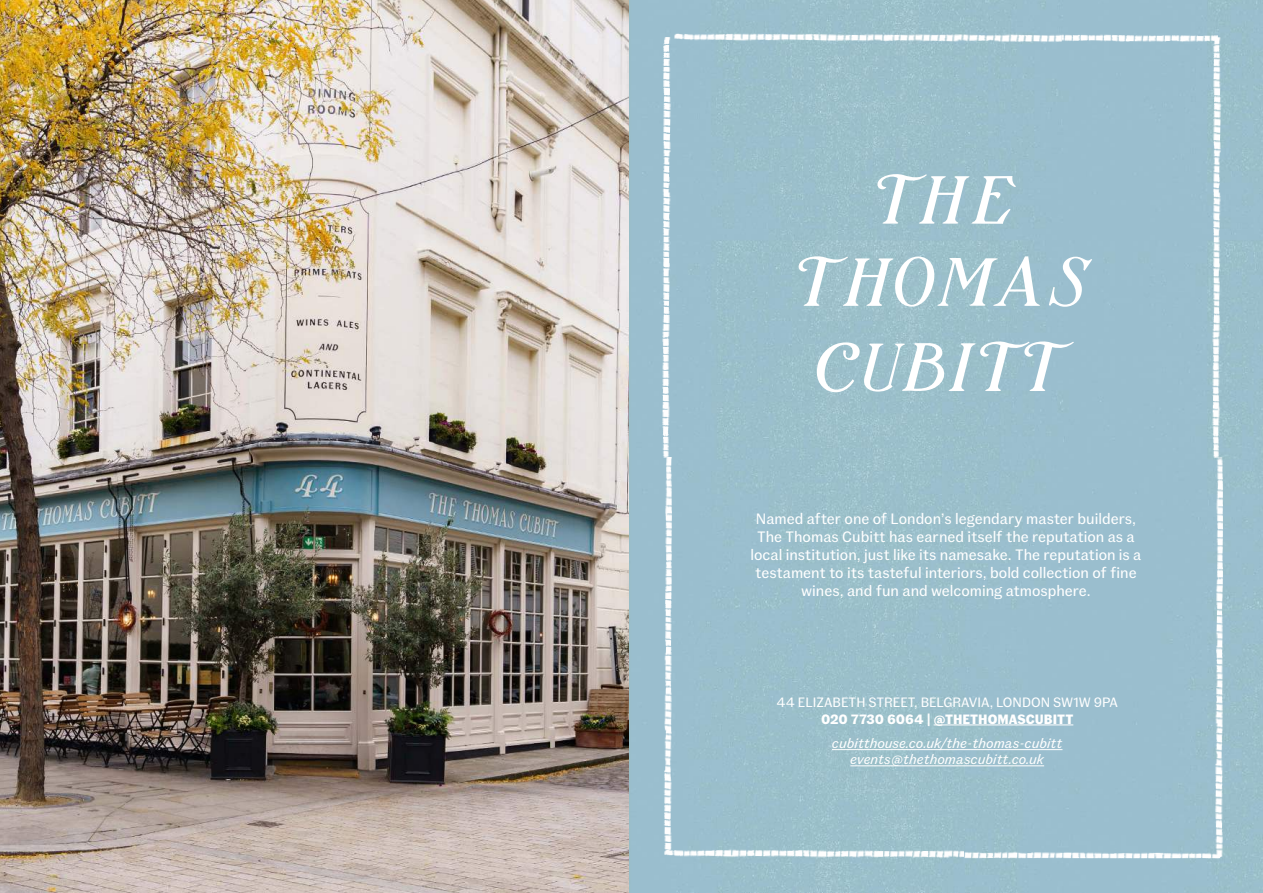
<style>
.page{position:relative;width:1263px;height:893px;background:#fff}
.page>*{position:absolute;margin:0;border:0;box-sizing:border-box;transform-origin:0 0}
.t1{font:15px/18px "Fann Grotesque";color:#fff;text-align:center}
.t2{font:italic 13.5px/16.2px "Fann Grotesque";color:#fff;text-align:center}
.t3{font:13.5px "Fann Grotesque";color:#fff}
.t4{font:700 13.5px "Fann Grotesque";color:#fff}
</style>
<div class="page">
<img style="left:0;top:0;width:1263px;height:893px">
<svg style="left:877px;top:172px;width:139px;height:52px"></svg>
<svg style="left:1049px;top:257px;width:43px;height:50px"></svg>
<svg style="left:799px;top:254px;width:241px;height:53px"></svg>
<svg style="left:810px;top:340px;width:264px;height:63px"></svg>
<hr style="left:933px;top:725px;width:140px;height:1px;background:#fff">
<hr style="left:832px;top:749px;width:230px;height:1px;background:#fff">
<hr style="left:850px;top:765px;width:194px;height:1px;background:#fff">
<img style="left:673px;top:33px;width:544px;height:11px">
<img style="left:663px;top:33px;width:10px;height:424px">
<img style="left:661px;top:458px;width:10px;height:391px">
<img style="left:661px;top:850px;width:302px;height:10px">
<img style="left:1213px;top:34px;width:10px;height:814px">
<img style="left:964px;top:848px;width:266px;height:10px">
<p class="t1" style="left:750px;top:510px;width:393px">Named after one of London’s legendary master builders, The Thomas Cubitt has earned itself the reputation as a local institution, just like its namesake. The reputation is a testament to its tasteful interiors, bold collection of fine wines, and fun and welcoming atmosphere.</p>
<p class="t3" style="left:776px;top:697px;width:343px">44 ELIZABETH STREET, BELGRAVIA, LONDON SW1W 9PA</p>
<p class="t4" style="left:821px;top:713px;width:254px">020 7730 6064 | @THETHOMASCUBITT</p>
<p class="t2" style="left:832px;top:736px;width:232px">cubitthouse.co.uk/the-thomas-cubitt events@thethomascubitt.co.uk</p>
</div>
